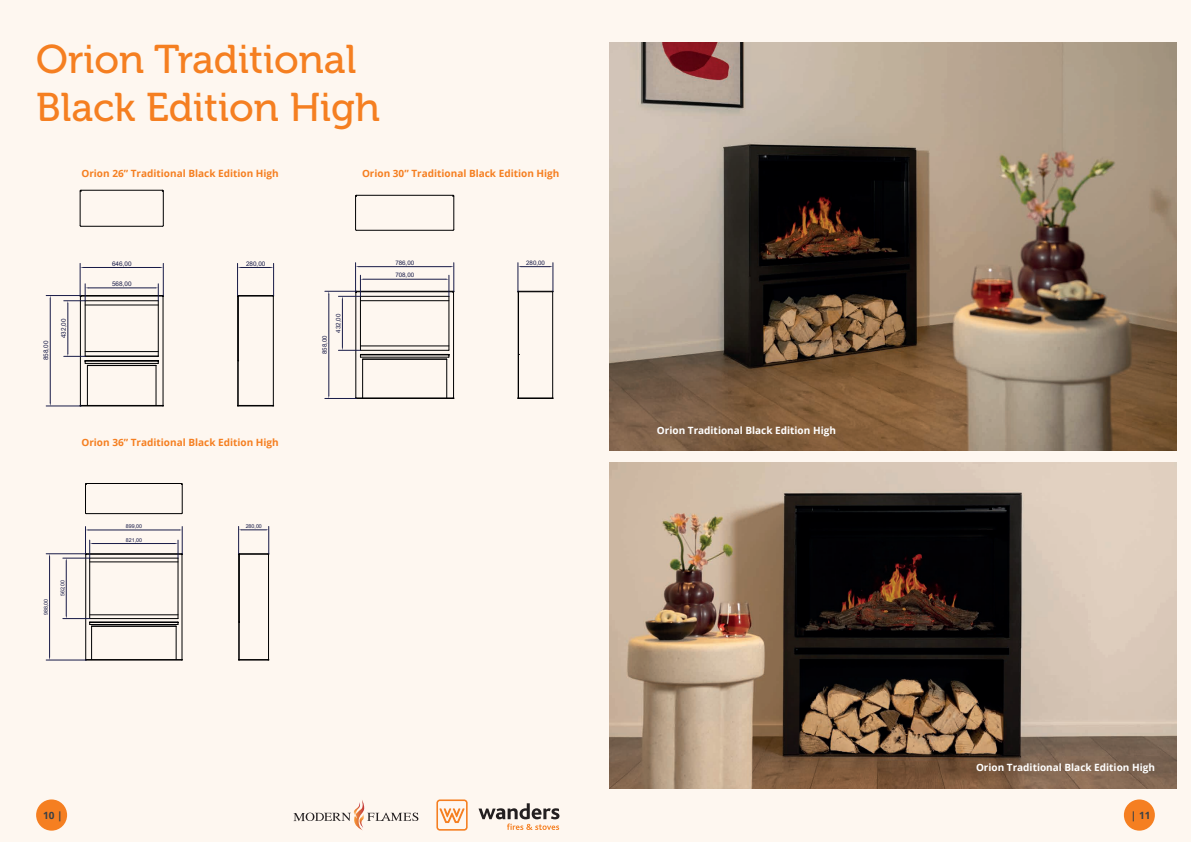
<style>
.page{position:relative;width:1191px;height:842px;background:#fff}
.page>*{position:absolute;margin:0;border:0;box-sizing:border-box;transform-origin:0 0}
.t1{font:40px/48px "Museo 500";color:#f57f21}
.t2{font:700 10px "Open Sans";color:#f57f21}
.t3{font:700 10px "Open Sans";color:#fff}
.t4{font:700 10px "Open Sans";color:#394046}
.t5{font:6.4px "Arial";color:#171a47}
.t6{font:6.2px "Arial";color:#171a47}
.t7{font:5.3px "Arial";color:#171a47}
</style>
<div class="page">
<div style="left:595px;top:0;width:596px;height:842px;background:#fef7f0"></div>
<div style="left:0;top:0;width:595px;height:842px;background:#fef7f0"></div>
<svg style="left:436px;top:799px;width:31px;height:32px"></svg>
<svg style="left:478px;top:803px;width:81px;height:27px"></svg>
<div style="left:36px;top:799px;width:31px;height:32px;background:#f57f21;border-radius:50%"></div>
<div style="left:1123px;top:799px;width:31px;height:32px;background:#f57f21;border-radius:50%"></div>
<svg style="left:293px;top:800px;width:125px;height:30px"></svg>
<hr style="left:87px;top:366px;width:1px;height:39px;background:#000001">
<hr style="left:156px;top:366px;width:1px;height:39px;background:#000001">
<hr style="left:163px;top:296px;width:1px;height:109px;background:#000001">
<hr style="left:80px;top:296px;width:1px;height:109px;background:#000001">
<hr style="left:85px;top:301px;width:1px;height:55px;background:#000001">
<hr style="left:158px;top:301px;width:1px;height:55px;background:#000001">
<hr style="left:85px;top:300px;width:73px;height:1px;background:#000001">
<hr style="left:85px;top:363px;width:73px;height:1px;background:#000001">
<hr style="left:81px;top:295px;width:81px;height:1px;background:#000001">
<hr style="left:81px;top:296px;width:81px;height:1px;background:#000001">
<hr style="left:81px;top:405px;width:81px;height:1px;background:#000001">
<hr style="left:81px;top:406px;width:81px;height:1px;background:#000001">
<hr style="left:87px;top:365px;width:69px;height:1px;background:#000001">
<hr style="left:85px;top:361px;width:73px;height:1px;background:#000001">
<svg style="left:152px;top:356px;width:7px;height:10px"></svg>
<hr style="left:85px;top:360px;width:73px;height:1px;background:#000001">
<hr style="left:85px;top:356px;width:73px;height:1px;background:#000001">
<hr style="left:85px;top:305px;width:73px;height:1px;background:#000001">
<hr style="left:85px;top:351px;width:73px;height:1px;background:#000001">
<hr style="left:80px;top:191px;width:1px;height:34px;background:#000001">
<hr style="left:81px;top:226px;width:81px;height:1px;background:#000001">
<hr style="left:163px;top:191px;width:1px;height:34px;background:#000001">
<hr style="left:81px;top:190px;width:81px;height:1px;background:#000001">
<hr style="left:237px;top:296px;width:1px;height:109px;background:#000001">
<hr style="left:238px;top:296px;width:1px;height:109px;background:#000001">
<hr style="left:238px;top:295px;width:35px;height:1px;background:#000001">
<hr style="left:238px;top:296px;width:35px;height:1px;background:#000001">
<hr style="left:273px;top:296px;width:1px;height:109px;background:#000001">
<hr style="left:238px;top:405px;width:35px;height:1px;background:#000001">
<hr style="left:238px;top:406px;width:35px;height:1px;background:#000001">
<hr style="left:80px;top:263px;width:1px;height:33px;background:#171a47">
<hr style="left:163px;top:263px;width:1px;height:33px;background:#171a47">
<hr style="left:83px;top:267px;width:77px;height:1px;background:#171a47">
<hr style="left:46px;top:295px;width:35px;height:1px;background:#171a47">
<hr style="left:46px;top:406px;width:35px;height:1px;background:#171a47">
<hr style="left:50px;top:299px;width:1px;height:104px;background:#171a47">
<hr style="left:237px;top:263px;width:1px;height:33px;background:#171a47">
<hr style="left:273px;top:263px;width:1px;height:33px;background:#171a47">
<svg style="left:238px;top:267px;width:35px;height:1px"></svg>
<hr style="left:68px;top:304px;width:1px;height:49px;background:#171a47">
<svg style="left:64px;top:353px;width:28px;height:13px"></svg>
<hr style="left:88px;top:288px;width:67px;height:1px;background:#171a47">
<svg style="left:64px;top:284px;width:24px;height:20px"></svg>
<svg style="left:155px;top:284px;width:9px;height:17px"></svg>
<hr style="left:361px;top:350px;width:88px;height:1px;background:#000001">
<hr style="left:362px;top:359px;width:1px;height:39px;background:#000001">
<hr style="left:446px;top:359px;width:1px;height:39px;background:#000001">
<hr style="left:453px;top:292px;width:1px;height:106px;background:#000001">
<hr style="left:355px;top:292px;width:1px;height:106px;background:#000001">
<hr style="left:360px;top:296px;width:1px;height:54px;background:#000001">
<hr style="left:449px;top:296px;width:1px;height:54px;background:#000001">
<hr style="left:360px;top:296px;width:89px;height:1px;background:#000001">
<hr style="left:361px;top:357px;width:88px;height:1px;background:#000001">
<hr style="left:356px;top:291px;width:97px;height:1px;background:#000001">
<hr style="left:356px;top:292px;width:97px;height:1px;background:#000001">
<hr style="left:356px;top:398px;width:97px;height:1px;background:#000001">
<hr style="left:360px;top:346px;width:89px;height:1px;background:#000001">
<hr style="left:360px;top:300px;width:89px;height:1px;background:#000001">
<hr style="left:363px;top:359px;width:84px;height:1px;background:#000001">
<hr style="left:360px;top:355px;width:89px;height:1px;background:#000001">
<svg style="left:446px;top:350px;width:4px;height:10px"></svg>
<hr style="left:360px;top:354px;width:89px;height:1px;background:#000001">
<hr style="left:355px;top:196px;width:1px;height:33px;background:#000001">
<hr style="left:356px;top:230px;width:97px;height:1px;background:#000001">
<hr style="left:453px;top:196px;width:1px;height:33px;background:#000001">
<hr style="left:356px;top:195px;width:97px;height:1px;background:#000001">
<hr style="left:518px;top:292px;width:1px;height:106px;background:#000001">
<hr style="left:552px;top:292px;width:1px;height:106px;background:#000001">
<hr style="left:518px;top:398px;width:34px;height:1px;background:#000001">
<hr style="left:325px;top:398px;width:31px;height:1px;background:#171a47">
<hr style="left:325px;top:291px;width:31px;height:1px;background:#171a47">
<hr style="left:329px;top:294px;width:1px;height:101px;background:#171a47">
<hr style="left:359px;top:266px;width:92px;height:1px;background:#171a47">
<svg style="left:517px;top:263px;width:37px;height:30px"></svg>
<hr style="left:342px;top:299px;width:1px;height:48px;background:#171a47">
<svg style="left:338px;top:347px;width:25px;height:13px"></svg>
<hr style="left:363px;top:279px;width:83px;height:1px;background:#171a47">
<svg style="left:338px;top:263px;width:25px;height:36px"></svg>
<svg style="left:446px;top:263px;width:8px;height:33px"></svg>
<hr style="left:90px;top:618px;width:88px;height:1px;background:#000001">
<hr style="left:91px;top:626px;width:1px;height:34px;background:#000001">
<hr style="left:176px;top:626px;width:1px;height:34px;background:#000001">
<hr style="left:182px;top:554px;width:1px;height:106px;background:#000001">
<hr style="left:85px;top:554px;width:1px;height:106px;background:#000001">
<hr style="left:89px;top:558px;width:1px;height:60px;background:#000001">
<hr style="left:178px;top:558px;width:1px;height:60px;background:#000001">
<hr style="left:90px;top:558px;width:88px;height:1px;background:#000001">
<hr style="left:90px;top:624px;width:88px;height:1px;background:#000001">
<hr style="left:86px;top:553px;width:96px;height:1px;background:#000001">
<hr style="left:86px;top:554px;width:96px;height:1px;background:#000001">
<hr style="left:86px;top:659px;width:96px;height:1px;background:#000001">
<hr style="left:86px;top:660px;width:96px;height:1px;background:#000001">
<hr style="left:92px;top:626px;width:84px;height:1px;background:#000001">
<hr style="left:90px;top:622px;width:88px;height:1px;background:#000001">
<svg style="left:175px;top:618px;width:4px;height:9px"></svg>
<hr style="left:90px;top:615px;width:88px;height:1px;background:#000001">
<hr style="left:90px;top:562px;width:88px;height:1px;background:#000001">
<hr style="left:86px;top:513px;width:96px;height:1px;background:#000001">
<hr style="left:86px;top:483px;width:96px;height:1px;background:#000001">
<svg style="left:85px;top:483px;width:2px;height:31px"></svg>
<svg style="left:181px;top:483px;width:2px;height:31px"></svg>
<hr style="left:239px;top:554px;width:1px;height:106px;background:#000001">
<hr style="left:268px;top:554px;width:1px;height:106px;background:#000001">
<svg style="left:238px;top:659px;width:31px;height:2px"></svg>
<hr style="left:46px;top:660px;width:40px;height:1px;background:#171a47">
<hr style="left:46px;top:554px;width:40px;height:1px;background:#171a47">
<hr style="left:49px;top:556px;width:1px;height:101px;background:#171a47">
<hr style="left:88px;top:530px;width:91px;height:1px;background:#171a47">
<hr style="left:92px;top:543px;width:83px;height:1px;background:#171a47">
<svg style="left:175px;top:526px;width:8px;height:32px"></svg>
<hr style="left:66px;top:561px;width:1px;height:55px;background:#171a47">
<svg style="left:63px;top:616px;width:29px;height:11px"></svg>
<svg style="left:63px;top:526px;width:29px;height:35px"></svg>
<svg style="left:238px;top:526px;width:31px;height:29px"></svg>
<img style="left:609px;top:463px;width:567px;height:325px">
<img style="left:609px;top:43px;width:567px;height:408px">
<h1 class="t1" style="left:36px;top:35px;width:345px">Orion Traditional<br>Black Edition High</h1>
<p class="t2" style="left:81px;top:166px;width:199px">Orion 26” Traditional Black Edition High</p>
<p class="t2" style="left:362px;top:166px;width:199px">Orion 30” Traditional Black Edition High</p>
<p class="t5" style="left:42px;top:360px;width:21px;rotate:-90deg">858,00</p>
<p class="t5" style="left:59px;top:338px;width:21px;rotate:-90deg">432,00</p>
<p class="t5" style="left:112px;top:259px;width:21px">646,00</p>
<p class="t5" style="left:112px;top:279px;width:21px">568,00</p>
<p class="t5" style="left:246px;top:259px;width:21px">280,00</p>
<p class="t2" style="left:81px;top:435px;width:199px">Orion 36” Traditional Black Edition High</p>
<p class="t7" style="left:42px;top:615px;width:18px;rotate:-90deg">988,00</p>
<p class="t7" style="left:59px;top:596px;width:18px;rotate:-90deg">562,00</p>
<p class="t7" style="left:126px;top:523px;width:18px">899,00</p>
<p class="t7" style="left:126px;top:536px;width:18px">821,00</p>
<p class="t7" style="left:246px;top:523px;width:18px">280,00</p>
<p class="t6" style="left:320px;top:354px;width:20px;rotate:-90deg">858,00</p>
<p class="t6" style="left:334px;top:333px;width:20px;rotate:-90deg">432,00</p>
<p class="t6" style="left:395px;top:258px;width:20px">786,00</p>
<p class="t6" style="left:526px;top:258px;width:20px">280,00</p>
<p class="t6" style="left:395px;top:271px;width:20px">708,00</p>
<p class="t3" style="left:657px;top:423px;width:180px">Orion Traditional Black Edition High</p>
<p class="t3" style="left:976px;top:760px;width:180px">Orion Traditional Black Edition High</p>
<p class="t4" style="left:43px;top:808px;width:21px">10 |</p>
<p class="t4" style="left:1131px;top:808px;width:21px">| 11</p>
</div>
